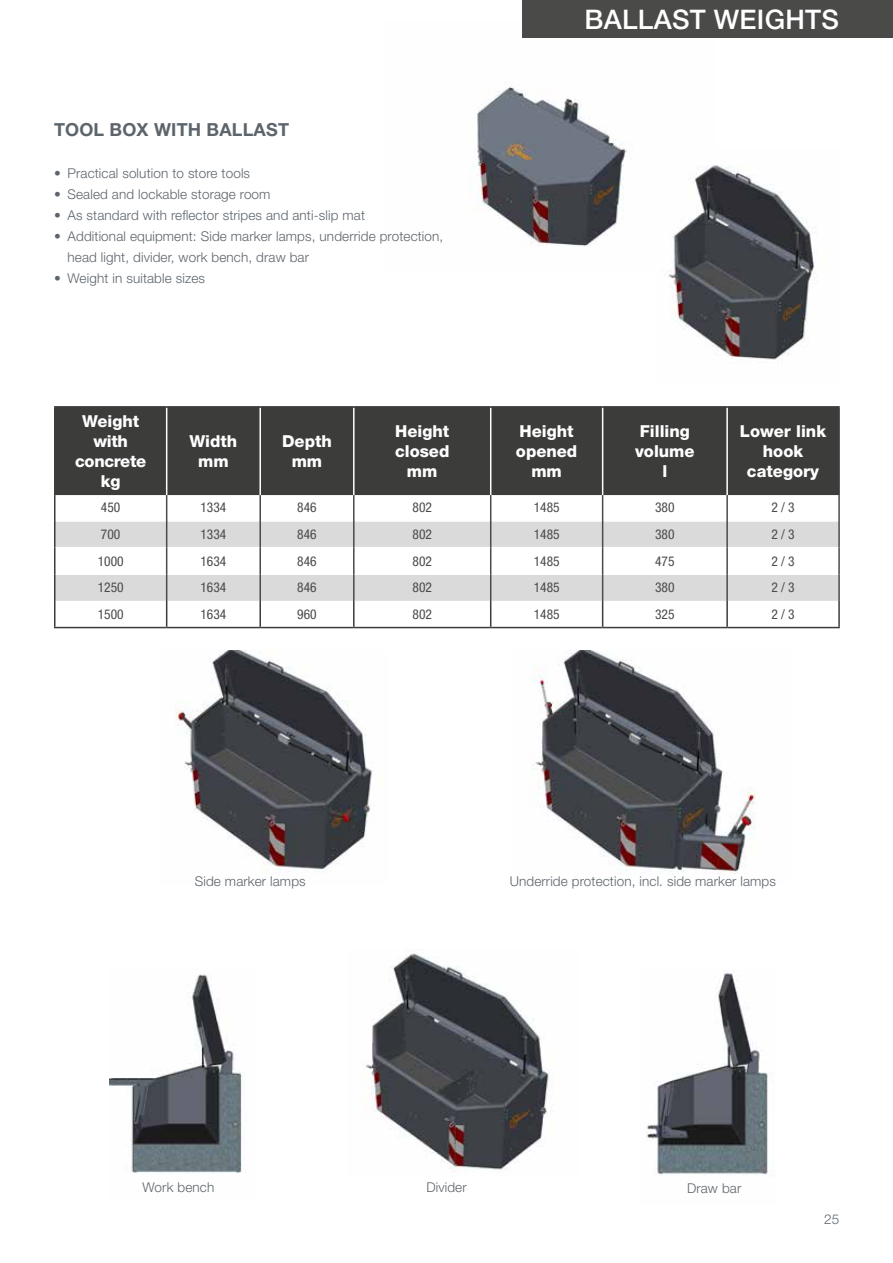
<style>
.page{position:relative;width:893px;height:1263px;background:#fff}
.page>*{position:absolute;margin:0;border:0;box-sizing:border-box;transform-origin:0 0}
.t1{font:500 27px "Helvetica Neue LT Pro";letter-spacing:.01em;color:#fff}
.t2{font:700 18px "Helvetica Neue LT Pro";letter-spacing:.01em;color:#5d656c}
.t3{font:800 16.5px/19.8px "Helvetica Neue LT Pro";color:#fff;text-align:center}
.t4{font:800 16.5px/19.8px "Helvetica Neue LT Pro";letter-spacing:-.02em;color:#fff;text-align:center}
.t5{font:300 13.5px/21px "Helvetica Neue LT Pro";letter-spacing:.01em;color:#5d656c}
.t6{font:condensed 13.5px "Helvetica Neue LT Pro";color:#4a4a49}
</style>
<div class="page">
<img style="left:175px;top:651px;width:200px;height:223px">
<img style="left:531px;top:651px;width:225px;height:223px">
<img style="left:647px;top:971px;width:121px;height:205px">
<img style="left:110px;top:974px;width:134px;height:199px">
<img style="left:365px;top:953px;width:184px;height:219px">
<img style="left:473px;top:37px;width:242px;height:209px">
<img style="left:655px;top:149px;width:161px;height:211px">
<div style="left:56px;top:408px;width:782px;height:87px;background:#3c3c3b"></div>
<hr style="left:166px;top:408px;width:1px;height:87px;background:#fff">
<hr style="left:259px;top:408px;width:2px;height:87px;background:#fff">
<hr style="left:353px;top:408px;width:2px;height:87px;background:#fff">
<hr style="left:490px;top:408px;width:1px;height:87px;background:#fff">
<hr style="left:602px;top:408px;width:1px;height:87px;background:#fff">
<hr style="left:726px;top:408px;width:2px;height:87px;background:#fff">
<hr style="left:838px;top:495px;width:2px;height:26px;background:#4a4a49">
<hr style="left:838px;top:521px;width:2px;height:27px;background:#4a4a49">
<hr style="left:838px;top:548px;width:2px;height:26px;background:#4a4a49">
<hr style="left:838px;top:574px;width:2px;height:27px;background:#4a4a49">
<hr style="left:54px;top:406px;width:113px;height:2px;background:#3c3c3b">
<hr style="left:54px;top:408px;width:2px;height:87px;background:#3c3c3b">
<hr style="left:167px;top:406px;width:93px;height:2px;background:#3c3c3b">
<hr style="left:260px;top:406px;width:94px;height:2px;background:#3c3c3b">
<hr style="left:354px;top:406px;width:137px;height:2px;background:#3c3c3b">
<hr style="left:491px;top:406px;width:112px;height:2px;background:#3c3c3b">
<hr style="left:603px;top:406px;width:124px;height:2px;background:#3c3c3b">
<hr style="left:727px;top:406px;width:113px;height:2px;background:#3c3c3b">
<hr style="left:54px;top:495px;width:2px;height:26px;background:#3c3c3b">
<hr style="left:54px;top:521px;width:2px;height:27px;background:#3c3c3b">
<hr style="left:54px;top:548px;width:2px;height:26px;background:#3c3c3b">
<hr style="left:54px;top:574px;width:2px;height:27px;background:#3c3c3b">
<hr style="left:54px;top:601px;width:2px;height:26px;background:#3c3c3b">
<svg style="left:55px;top:495px;width:784px;height:132px"></svg>
<hr style="left:726px;top:601px;width:2px;height:26px;background:#3c3c3b">
<hr style="left:838px;top:601px;width:2px;height:26px;background:#3c3c3b">
<hr style="left:54px;top:627px;width:113px;height:1px;background:#3c3c3b">
<hr style="left:167px;top:627px;width:93px;height:1px;background:#3c3c3b">
<hr style="left:260px;top:627px;width:94px;height:1px;background:#3c3c3b">
<hr style="left:354px;top:627px;width:137px;height:1px;background:#3c3c3b">
<hr style="left:491px;top:627px;width:112px;height:1px;background:#3c3c3b">
<hr style="left:603px;top:627px;width:124px;height:1px;background:#3c3c3b">
<hr style="left:727px;top:627px;width:113px;height:1px;background:#3c3c3b">
<hr style="left:838px;top:408px;width:2px;height:87px;background:#3c3c3b">
<div style="left:522px;top:0;width:371px;height:37px;background:#4a4a49"></div>
<h2 class="t2" style="left:54px;top:119px;width:236px">TOOL BOX WITH BALLAST</h2>
<p class="t5" style="left:54px;top:163px;width:198px">• Practical solution to store tools</p>
<p class="t5" style="left:54px;top:184px;width:218px">• Sealed and lockable storage room</p>
<p class="t5" style="left:54px;top:205px;width:313px">• As standard with reflector stripes and anti-slip mat</p>
<p class="t5" style="left:68px;top:226px;width:377px;text-indent:-14px">• Additional equipment: Side marker lamps, underride protection, head light, divider, work bench, draw bar</p>
<p class="t5" style="left:54px;top:268px;width:153px">• Weight in suitable sizes</p>
<h1 class="t1" style="left:585px;top:3px;width:256px">BALLAST WEIGHTS</h1>
<p class="t4" style="left:75px;top:411px;width:73px">Weight with concrete kg</p>
<p class="t3" style="left:190px;top:431px;width:49px">Width mm</p>
<p class="t3" style="left:282px;top:431px;width:51px">Depth mm</p>
<p class="t3" style="left:395px;top:421px;width:56px">Height closed mm</p>
<p class="t3" style="left:516px;top:421px;width:63px">Height opened mm</p>
<p class="t3" style="left:635px;top:421px;width:61px">Filling volume l</p>
<p class="t3" style="left:740px;top:421px;width:88px">Lower link hook category</p>
<p class="t6" style="left:101px;top:500px;width:21px">450</p>
<p class="t6" style="left:200px;top:500px;width:27px">1334</p>
<p class="t6" style="left:297px;top:500px;width:21px">846</p>
<p class="t6" style="left:413px;top:500px;width:21px">802</p>
<p class="t6" style="left:534px;top:500px;width:27px">1485</p>
<p class="t6" style="left:655px;top:500px;width:21px">380</p>
<p class="t6" style="left:771px;top:500px;width:25px">2 / 3</p>
<p class="t6" style="left:101px;top:526px;width:21px">700</p>
<p class="t6" style="left:200px;top:526px;width:27px">1334</p>
<p class="t6" style="left:297px;top:526px;width:21px">846</p>
<p class="t6" style="left:413px;top:526px;width:21px">802</p>
<p class="t6" style="left:534px;top:526px;width:27px">1485</p>
<p class="t6" style="left:655px;top:526px;width:21px">380</p>
<p class="t6" style="left:771px;top:526px;width:25px">2 / 3</p>
<p class="t6" style="left:98px;top:553px;width:27px">1000</p>
<p class="t6" style="left:200px;top:553px;width:27px">1634</p>
<p class="t6" style="left:297px;top:553px;width:21px">846</p>
<p class="t6" style="left:413px;top:553px;width:21px">802</p>
<p class="t6" style="left:534px;top:553px;width:27px">1485</p>
<p class="t6" style="left:655px;top:553px;width:21px">475</p>
<p class="t6" style="left:771px;top:553px;width:25px">2 / 3</p>
<p class="t6" style="left:98px;top:580px;width:27px">1250</p>
<p class="t6" style="left:200px;top:580px;width:27px">1634</p>
<p class="t6" style="left:297px;top:580px;width:21px">846</p>
<p class="t6" style="left:413px;top:580px;width:21px">802</p>
<p class="t6" style="left:534px;top:580px;width:27px">1485</p>
<p class="t6" style="left:655px;top:580px;width:21px">380</p>
<p class="t6" style="left:771px;top:580px;width:25px">2 / 3</p>
<p class="t6" style="left:98px;top:606px;width:27px">1500</p>
<p class="t6" style="left:200px;top:606px;width:27px">1634</p>
<p class="t6" style="left:297px;top:606px;width:21px">960</p>
<p class="t6" style="left:413px;top:606px;width:21px">802</p>
<p class="t6" style="left:534px;top:606px;width:27px">1485</p>
<p class="t6" style="left:655px;top:606px;width:21px">325</p>
<p class="t6" style="left:771px;top:606px;width:25px">2 / 3</p>
<p class="t5" style="left:195px;top:871px;width:112px">Side marker lamps</p>
<p class="t5" style="left:510px;top:871px;width:268px">Underride protection, incl. side marker lamps</p>
<p class="t5" style="left:143px;top:1176px;width:73px">Work bench</p>
<p class="t5" style="left:426px;top:1176px;width:42px">Divider</p>
<p class="t5" style="left:687px;top:1177px;width:56px">Draw bar</p>
<p class="t5" style="left:824px;top:1208px;width:17px">25</p>
</div>
